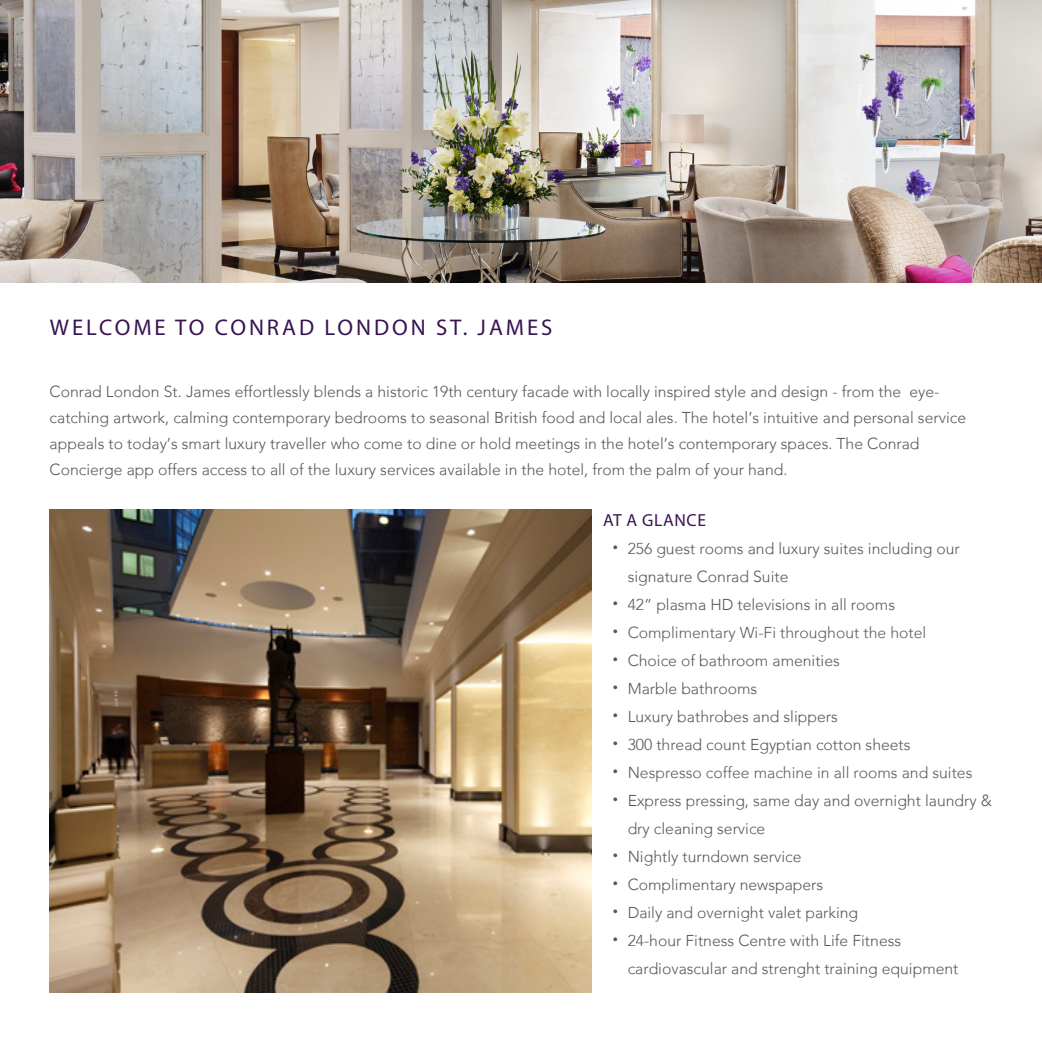
<style>
.page{position:relative;width:1042px;height:1042px;background:#fff}
.page>*{position:absolute;margin:0;border:0;box-sizing:border-box;transform-origin:0 0}
.subhead{font:22.75px "Myriad Pro";letter-spacing:.13em;color:#381451}
.subhead-2{font:17.5px "Myriad Pro";letter-spacing:.04em;color:#381451}
.callout{font:300 15.75px/26.2px "Avenir";color:#57585a}
.t1{font:300 15.75px "Avenir";color:#615c59}
</style>
<div class="page">
<img style="left:0;top:0;width:1042px;height:283px">
<img style="left:50px;top:510px;width:542px;height:482px">
<p class="subhead" style="left:50px;top:314px;width:504px">WELCOME TO CONRAD LONDON ST. JAMES</p>
<p class="callout" style="left:50px;top:378px;width:918px">Conrad London St. James effortlessly blends a historic 19th century facade with locally inspired style and design - from the eye&shy;catching artwork, calming contemporary bedrooms to seasonal British food and local ales. The hotel’s intuitive and personal service appeals to today’s smart luxury traveller who come to dine or hold meetings in the hotel’s contemporary spaces. The Conrad Concierge app offers access to all of the luxury services available in the hotel, from the palm of your hand.</p>
<p class="subhead-2" style="left:603px;top:509px;width:105px">AT A GLANCE</p>
<p class="callout" style="left:628px;top:535px;width:334px;line-height:28px;text-indent:-15px"><sup>•</sup> 256 guest rooms and luxury suites including our signature Conrad Suite</p>
<p class="callout" style="left:613px;top:591px;width:284px"><sup>•</sup> 42” plasma HD televisions in all rooms</p>
<p class="t1" style="left:613px;top:623px;width:315px"><sup>•</sup> Complimentary Wi-Fi throughout the hotel</p>
<p class="callout" style="left:613px;top:647px;width:229px"><sup>•</sup> Choice of bathroom amenities</p>
<p class="callout" style="left:613px;top:675px;width:146px"><sup>•</sup> Marble bathrooms</p>
<p class="callout" style="left:613px;top:703px;width:226px"><sup>•</sup> Luxury bathrobes and slippers</p>
<p class="callout" style="left:613px;top:731px;width:299px"><sup>•</sup> 300 thread count Egyptian cotton sheets</p>
<p class="t1" style="left:613px;top:763px;width:361px"><sup>•</sup> Nespresso coffee machine in all rooms and suites</p>
<p class="callout" style="left:628px;top:787px;width:366px;line-height:28px;text-indent:-15px"><sup>•</sup> Express pressing, same day and overnight laundry &amp; dry cleaning service</p>
<p class="callout" style="left:613px;top:843px;width:190px"><sup>•</sup> Nightly turndown service</p>
<p class="callout" style="left:613px;top:871px;width:212px"><sup>•</sup> Complimentary newspapers</p>
<p class="callout" style="left:613px;top:899px;width:247px"><sup>•</sup> Daily and overnight valet parking</p>
<p class="callout" style="left:628px;top:927px;width:332px;line-height:28px;text-indent:-15px"><sup>•</sup> 24-hour Fitness Centre with Life Fitness cardiovascular and strenght training equipment</p>
</div>
